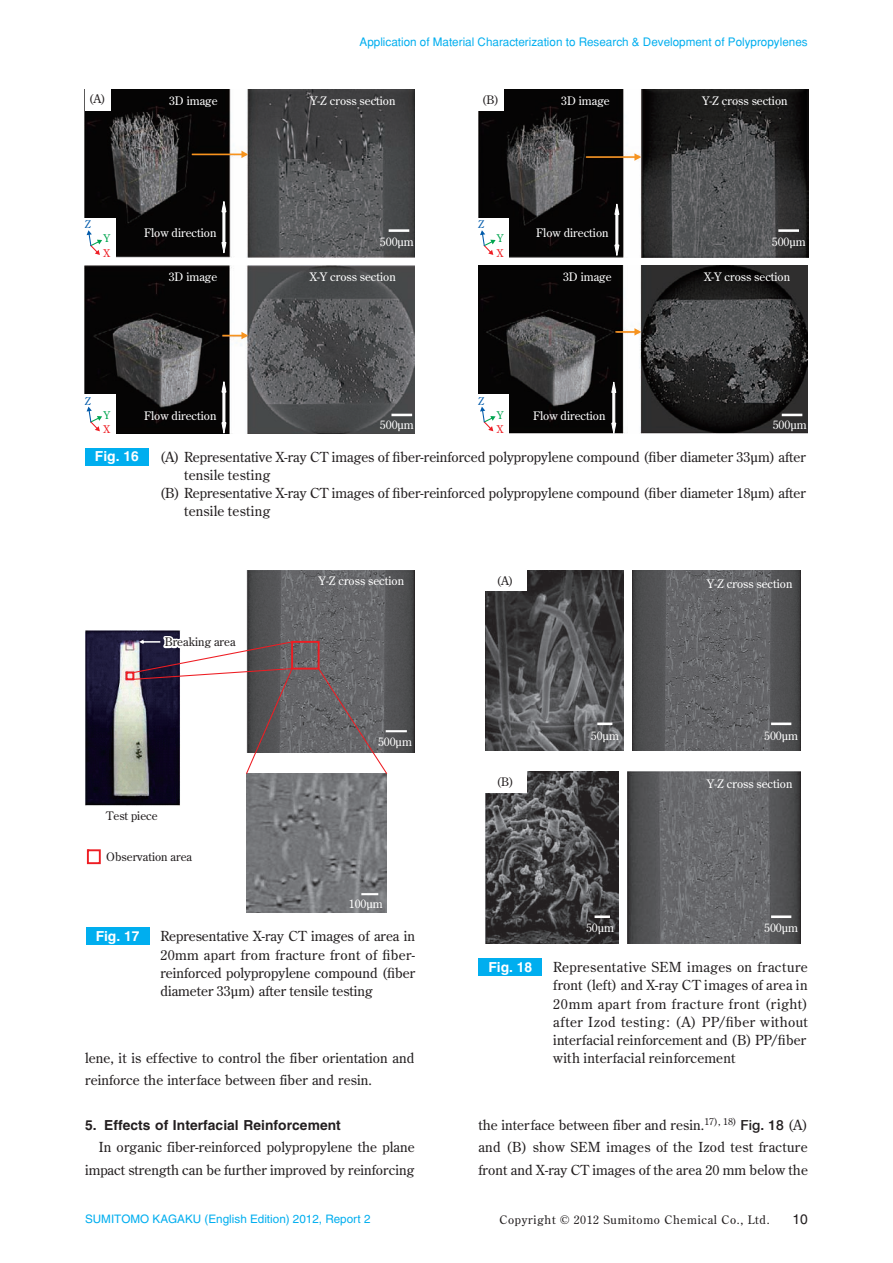
<style>
.page{position:relative;width:893px;height:1263px;background:#fff}
.page>*{position:absolute;margin:0;border:0;box-sizing:border-box;transform-origin:0 0}
.t1{font:13.8px/22.4px "Century Old Style Std";letter-spacing:.005em;color:#231f20;text-align:justify}
.t2{font:13.8px/18px "Century Old Style Std";letter-spacing:.025em;color:#231f20}
.t3{font:700 13.8px "Helvetica";letter-spacing:.005em;color:#231f20}
.t4{font:700 13.8px "Helvetica";color:#fff}
.t5{font:13.8px "Helvetica LT Std";color:#231f20}
.t6{font:11.7px "Century Old Style Std";color:#fff}
.t7{font:11.7px "Helvetica";color:#00aeef}
.t8{font:11.7px "Century Old Style Std";color:#231f20}
.t9{font:11.7px "Helvetica LT Std";color:#00aeef}
.t10{font:11.7px "Century Old Style Std";letter-spacing:.06em;color:#231f20}
.t11{font:10.65px "Century Old Style Std";color:#015aaa}
.t12{font:10.65px "Century Old Style Std";color:#00a54f}
.t13{font:10.65px "Century Old Style Std";color:#ee1d23}
.s1{font-family:"Helvetica Neue";font-weight:500}
</style>
<div class="page">
<div style="left:86px;top:928px;width:63px;height:17px;background:#00aeef"></div>
<img style="left:246px;top:773px;width:141px;height:139px">
<img style="left:85px;top:630px;width:95px;height:176px">
<img style="left:246px;top:570px;width:169px;height:182px">
<div style="left:291px;top:641px;width:29px;height:28px;border:2px solid #ee1d23"></div>
<div style="left:126px;top:672px;width:8px;height:8px;border:2px solid #ee1d23"></div>
<svg style="left:317px;top:667px;width:71px;height:108px"></svg>
<div style="left:87px;top:849px;width:14px;height:15px;border:2px solid #ee1d23"></div>
<hr style="left:386px;top:730px;width:21px;height:2px;background:#fff">
<svg style="left:361px;top:893px;width:17px;height:2px"></svg>
<svg style="left:127px;top:632px;width:166px;height:143px"></svg>
<div style="left:478px;top:959px;width:64px;height:17px;background:#00aeef"></div>
<img style="left:632px;top:570px;width:168px;height:181px">
<img style="left:628px;top:771px;width:172px;height:173px">
<img style="left:486px;top:570px;width:137px;height:181px">
<img style="left:486px;top:771px;width:132px;height:173px">
<hr style="left:771px;top:722px;width:20px;height:3px;background:#fff">
<hr style="left:771px;top:915px;width:20px;height:3px;background:#fff">
<hr style="left:597px;top:722px;width:15px;height:3px;background:#fff">
<hr style="left:595px;top:915px;width:15px;height:3px;background:#fff">
<div style="left:485px;top:570px;width:41px;height:21px;background:#fff"></div>
<div style="left:485px;top:771px;width:41px;height:21px;background:#fff"></div>
<div style="left:85px;top:448px;width:64px;height:17px;background:#00aeef"></div>
<img style="left:85px;top:89px;width:329px;height:168px">
<img style="left:478px;top:90px;width:330px;height:168px">
<img style="left:85px;top:266px;width:329px;height:167px">
<img style="left:478px;top:265px;width:330px;height:168px">
<div style="left:85px;top:85px;width:25px;height:26px;background:#fff"></div>
<div style="left:478px;top:85px;width:25px;height:26px;background:#fff"></div>
<div style="left:81px;top:218px;width:35px;height:40px;background:#fff"></div>
<div style="left:81px;top:394px;width:35px;height:41px;background:#fff"></div>
<div style="left:475px;top:218px;width:34px;height:40px;background:#fff"></div>
<div style="left:475px;top:394px;width:34px;height:41px;background:#fff"></div>
<svg style="left:221px;top:201px;width:6px;height:55px"></svg>
<svg style="left:221px;top:381px;width:6px;height:53px"></svg>
<hr style="left:389px;top:229px;width:20px;height:3px;background:#fff">
<hr style="left:391px;top:414px;width:21px;height:2px;background:#fff">
<svg style="left:614px;top:203px;width:6px;height:55px"></svg>
<hr style="left:778px;top:229px;width:21px;height:3px;background:#fff">
<svg style="left:611px;top:381px;width:5px;height:53px"></svg>
<hr style="left:782px;top:414px;width:20px;height:2px;background:#fff">
<svg style="left:87px;top:230px;width:15px;height:25px"></svg>
<svg style="left:87px;top:407px;width:15px;height:24px"></svg>
<svg style="left:480px;top:230px;width:16px;height:25px"></svg>
<svg style="left:480px;top:407px;width:16px;height:24px"></svg>
<hr style="left:192px;top:154px;width:51px;height:1px;background:#f7931d">
<svg style="left:241px;top:151px;width:7px;height:7px"></svg>
<svg style="left:222px;top:332px;width:26px;height:7px"></svg>
<hr style="left:586px;top:156px;width:50px;height:2px;background:#f7931d">
<svg style="left:634px;top:153px;width:7px;height:8px"></svg>
<hr style="left:615px;top:331px;width:21px;height:2px;background:#f7931d">
<svg style="left:634px;top:328px;width:7px;height:8px"></svg>
<p class="t7" style="left:360px;top:34px;width:450px">Application of Material Characterization to Research &amp; Development of Polypropylenes</p>
<p class="t8" style="left:89px;top:92px;width:18px">(A)</p>
<p class="t8" style="left:482px;top:92px;width:19px">(B)</p>
<p class="t6" style="left:169px;top:94px;width:50px">3D image</p>
<p class="t6" style="left:310px;top:93px;width:87px">Y-Z cross section</p>
<p class="t6" style="left:561px;top:94px;width:50px">3D image</p>
<p class="t6" style="left:702px;top:93px;width:87px">Y-Z cross section</p>
<p class="t11" style="left:85px;top:218px;width:8px">Z</p>
<p class="t12" style="left:103px;top:232px;width:8px">Y</p>
<p class="t13" style="left:103px;top:246px;width:8px">X</p>
<p class="t6" style="left:144px;top:225px;width:74px">Flow direction</p>
<p class="t6" style="left:380px;top:234px;width:35px">500μm</p>
<p class="t6" style="left:169px;top:269px;width:50px">3D image</p>
<p class="t6" style="left:310px;top:269px;width:88px">X-Y cross section</p>
<p class="t11" style="left:478px;top:218px;width:8px">Z</p>
<p class="t12" style="left:497px;top:232px;width:8px">Y</p>
<p class="t13" style="left:497px;top:246px;width:8px">X</p>
<p class="t6" style="left:536px;top:225px;width:74px">Flow direction</p>
<p class="t6" style="left:563px;top:269px;width:50px">3D image</p>
<p class="t6" style="left:704px;top:269px;width:88px">X-Y cross section</p>
<p class="t6" style="left:772px;top:234px;width:35px">500μm</p>
<p class="t11" style="left:85px;top:394px;width:8px">Z</p>
<p class="t12" style="left:103px;top:408px;width:8px">Y</p>
<p class="t13" style="left:103px;top:422px;width:8px">X</p>
<p class="t6" style="left:144px;top:408px;width:74px">Flow direction</p>
<p class="t6" style="left:380px;top:417px;width:35px">500μm</p>
<p class="t11" style="left:478px;top:394px;width:8px">Z</p>
<p class="t12" style="left:497px;top:408px;width:8px">Y</p>
<p class="t13" style="left:497px;top:422px;width:8px">X</p>
<p class="t6" style="left:533px;top:408px;width:74px">Flow direction</p>
<p class="t6" style="left:773px;top:417px;width:35px">500μm</p>
<p class="t4" style="left:95px;top:448px;width:45px">Fig. 16</p>
<p class="t1" style="left:160px;top:445px;width:648px">(A) Representative X-ray CT images of fiber-reinforced polypropylene compound (fiber diameter 33μm) after</p>
<p class="t1" style="left:184px;top:463px;width:88px">tensile testing</p>
<p class="t1" style="left:160px;top:482px;width:648px">(B) Representative X-ray CT images of fiber-reinforced polypropylene compound (fiber diameter 18μm) after</p>
<p class="t1" style="left:184px;top:500px;width:88px">tensile testing</p>
<p class="t8" style="left:165px;top:635px;width:72px">Breaking area</p>
<p class="t8" style="left:106px;top:808px;width:53px">Test piece</p>
<p class="t8" style="left:106px;top:849px;width:87px">Observation area</p>
<p class="t6" style="left:319px;top:574px;width:87px">Y-Z cross section</p>
<p class="t6" style="left:378px;top:734px;width:35px">500μm</p>
<p class="t6" style="left:349px;top:897px;width:35px">100μm</p>
<p class="t4" style="left:96px;top:928px;width:45px">Fig. 17</p>
<p class="t1" style="left:160px;top:927px;width:256px;line-height:18px">Representative X-ray CT images of area in 20mm apart from fracture front of fiber&shy;reinforced polypropylene compound (fiber diameter 33μm) after tensile testing</p>
<p class="t1" style="left:85px;top:1046px;width:331px">lene, it is effective to control the fiber orientation and reinforce the interface between fiber and resin.</p>
<p class="t3" style="left:85px;top:1116px;width:257px">5. Effects of Interfacial Reinforcement</p>
<p class="t1" style="left:85px;top:1136px;width:331px;text-align:right">In organic fiber-reinforced polypropylene the plane impact strength can be further improved by reinforcing</p>
<p class="t8" style="left:496px;top:573px;width:18px">(A)</p>
<p class="t8" style="left:496px;top:774px;width:19px">(B)</p>
<p class="t6" style="left:591px;top:728px;width:30px">50μm</p>
<p class="t6" style="left:586px;top:920px;width:30px">50μm</p>
<p class="t6" style="left:707px;top:576px;width:87px">Y-Z cross section</p>
<p class="t6" style="left:764px;top:728px;width:35px">500μm</p>
<p class="t6" style="left:707px;top:776px;width:87px">Y-Z cross section</p>
<p class="t6" style="left:764px;top:920px;width:35px">500μm</p>
<p class="t4" style="left:488px;top:959px;width:45px">Fig. 18</p>
<p class="t2" style="left:553px;top:958px;width:256px">Representative SEM images on fracture front (left) and X-ray CT images of area in 20mm apart from fracture front (right) after Izod testing: (A) PP/fiber without interfacial reinforcement and (B) PP/fiber with interfacial reinforcement</p>
<p class="t1" style="left:478px;top:1113px;width:331px">the interface between fiber and resin.<sup>17),</sup> <sup>18)</sup> <span class="s1">Fig. 18</span> (A) and (B) show SEM images of the Izod test fracture front and X-ray CT images of the area 20 mm below the</p>
<p class="t9" style="left:85px;top:1212px;width:287px">SUMITOMO KAGAKU (English Edition) 2012, Report 2</p>
<p class="t10" style="left:499px;top:1212px;width:272px">Copyright © 2012 Sumitomo Chemical Co., Ltd.</p>
<p class="t5" style="left:793px;top:1211px;width:17px">10</p>
<p class="t7" style="left:207px;top:1212px;width:27px">2012</p>
</div>
